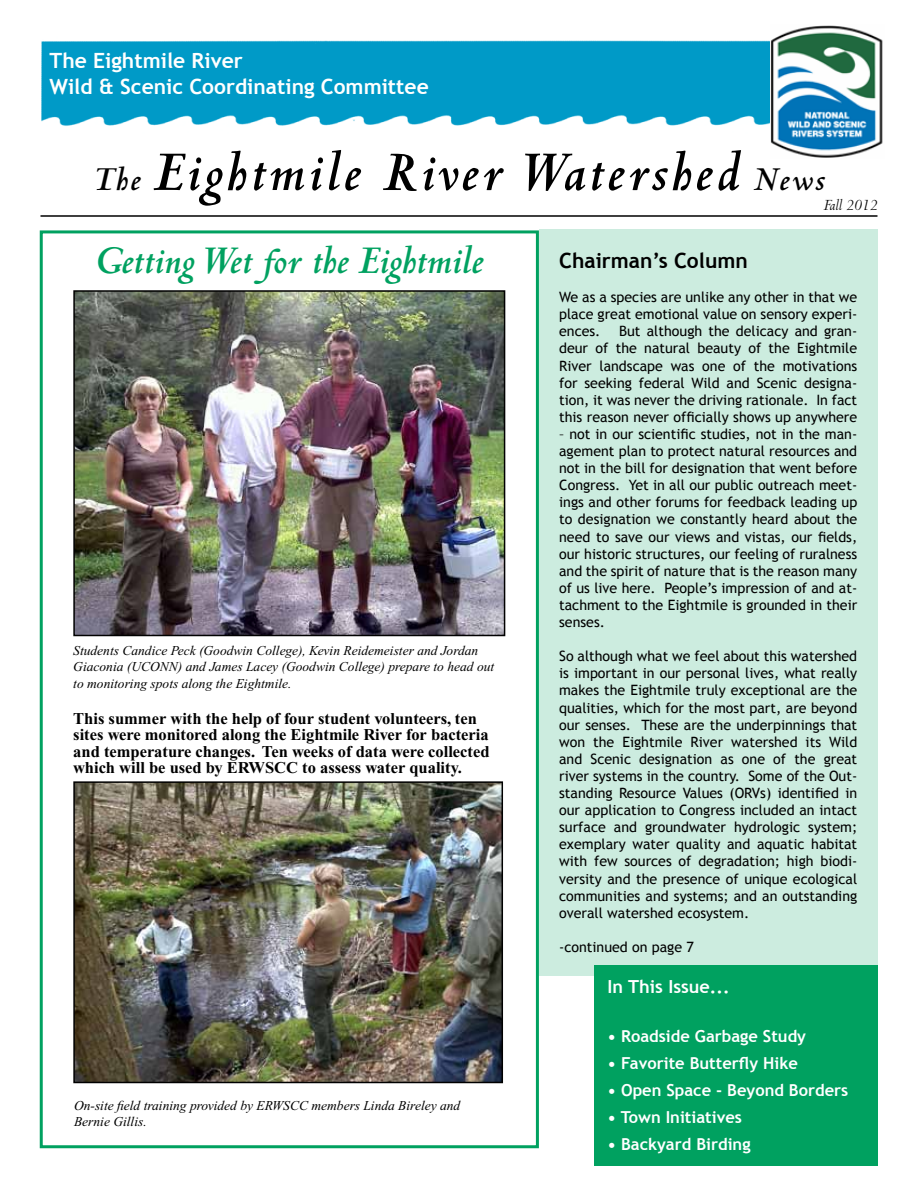
<style>
.page{position:relative;width:918px;height:1188px;background:#fff}
.page>*{position:absolute;margin:0;border:0;box-sizing:border-box;transform-origin:0 0}
.t1{font:italic 700 60px "Centaur";letter-spacing:.06em;color:#000}
.t2{font:italic 700 42px "Centaur";color:#00a160}
.t3{font:700 21px/25.2px "Trebuchet MS";color:#fff}
.t4{font:700 21px "Trebuchet MS";color:#000}
.t5{font:700 18px "Trebuchet MS";color:#fff}
.t6{font:700 16.5px/16.5px "Times New Roman";color:#000}
.t7{font:700 16.5px "Trebuchet MS";color:#fff}
.t8{font:italic 16.5px "Centaur";color:#000}
.t9{font:14.25px/17.1px "Trebuchet MS";color:#000;text-align:justify}
.t10{font:italic 13.5px/16.2px "Times New Roman";color:#000}
.s1{font-size:36px}
</style>
<div class="page">
<img style="left:41px;top:40px;width:730px;height:94px">
<hr style="left:40px;top:215px;width:838px;height:2px;background:#000">
<div style="left:539px;top:230px;width:339px;height:746px;background:#ccecdf"></div>
<div style="left:594px;top:965px;width:284px;height:201px;background:#00a160"></div>
<img style="left:76px;top:784px;width:424px;height:296px">
<div style="left:73px;top:781px;width:430px;height:302px;border:2px solid #000"></div>
<img style="left:76px;top:293px;width:426px;height:340px">
<div style="left:73px;top:290px;width:432px;height:346px;border:2px solid #000"></div>
<div style="left:40px;top:230px;width:499px;height:918px;border:3px solid #00a160"></div>
<img style="left:771px;top:25px;width:112px;height:133px">
<h3 class="t3" style="left:50px;top:48px;width:381px">The Eightmile River<br>Wild &amp; Scenic Coordinating Committee</h3>
<h1 class="t1" style="left:93px;top:141px;width:733px"><span class="s1">The</span> Eightmile River Watershed <span class="s1">News</span></h1>
<p class="t8" style="left:823px;top:196px;width:56px">Fall 2012</p>
<h2 class="t2" style="left:94px;top:239px;width:390px">Getting Wet for the Eightmile</h2>
<h3 class="t4" style="left:559px;top:247px;width:190px">Chairman’s Column</h3>
<p class="t9" style="left:559px;top:289px;width:300px">We as a species are unlike any other in that we place great emotional value on sensory experi&shy;ences.</p>
<p class="t9" style="left:559px;top:323px;width:300px;text-indent:60px">But although the delicacy and gran&shy;deur of the natural beauty of the Eightmile River landscape was one of the motivations for seeking federal Wild and Scenic designa&shy;tion, it was never the driving rationale. In fact this reason never officially shows up anywhere</p>
<p class="t9" style="left:559px;top:426px;width:300px">– not in our scientific studies, not in the man&shy;agement plan to protect natural resources and not in the bill for designation that went before Congress. Yet in all our public outreach meet&shy;ings and other forums for feedback leading up to designation we constantly heard about the need to save our views and vistas, our fields, our historic structures, our feeling of ruralness and the spirit of nature that is the reason many of us live here. People’s impression of and at&shy;tachment to the Eightmile is grounded in their senses.</p>
<p class="t9" style="left:559px;top:648px;width:300px">So although what we feel about this watershed is important in our personal lives, what really makes the Eightmile truly exceptional are the qualities, which for the most part, are beyond our senses. These are the underpinnings that won the Eightmile River watershed its Wild and Scenic designation as one of the great river systems in the country. Some of the Out&shy;standing Resource Values (ORVs) identified in our application to Congress included an intact surface and groundwater hydrologic system; exemplary water quality and aquatic habitat with few sources of degradation; high biodi&shy;versity and the presence of unique ecological communities and systems; and an outstanding overall watershed ecosystem.</p>
<p class="t9" style="left:559px;top:939px;width:136px">-continued on page 7</p>
<p class="t5" style="left:607px;top:976px;width:124px">In This Issue...</p>
<p class="t7" style="left:607px;top:1026px;width:200px">• Roadside Garbage Study</p>
<p class="t7" style="left:607px;top:1053px;width:192px">• Favorite Butterfly Hike</p>
<p class="t7" style="left:607px;top:1080px;width:242px">• Open Space - Beyond Borders</p>
<p class="t7" style="left:607px;top:1107px;width:136px">• Town Initiatives</p>
<p class="t7" style="left:607px;top:1134px;width:145px">• Backyard Birding</p>
<p class="t10" style="left:73px;top:643px;width:422px">Students Candice Peck (Goodwin College), Kevin Reidemeister and Jordan<br>Giaconia (UCONN) and James Lacey (Goodwin College) prepare to head out to monitoring spots along the Eightmile.</p>
<p class="t6" style="left:73px;top:710px;width:418px">This summer with the help of four student volunteers, ten sites were monitored along the Eightmile River for bacteria and temperature changes. Ten weeks of data were collected which will be used by ERWSCC to assess water quality.</p>
<p class="t10" style="left:74px;top:1098px;width:388px">On-site field training provided by ERWSCC members Linda Bireley and<br>Bernie Gillis.</p>
</div>
